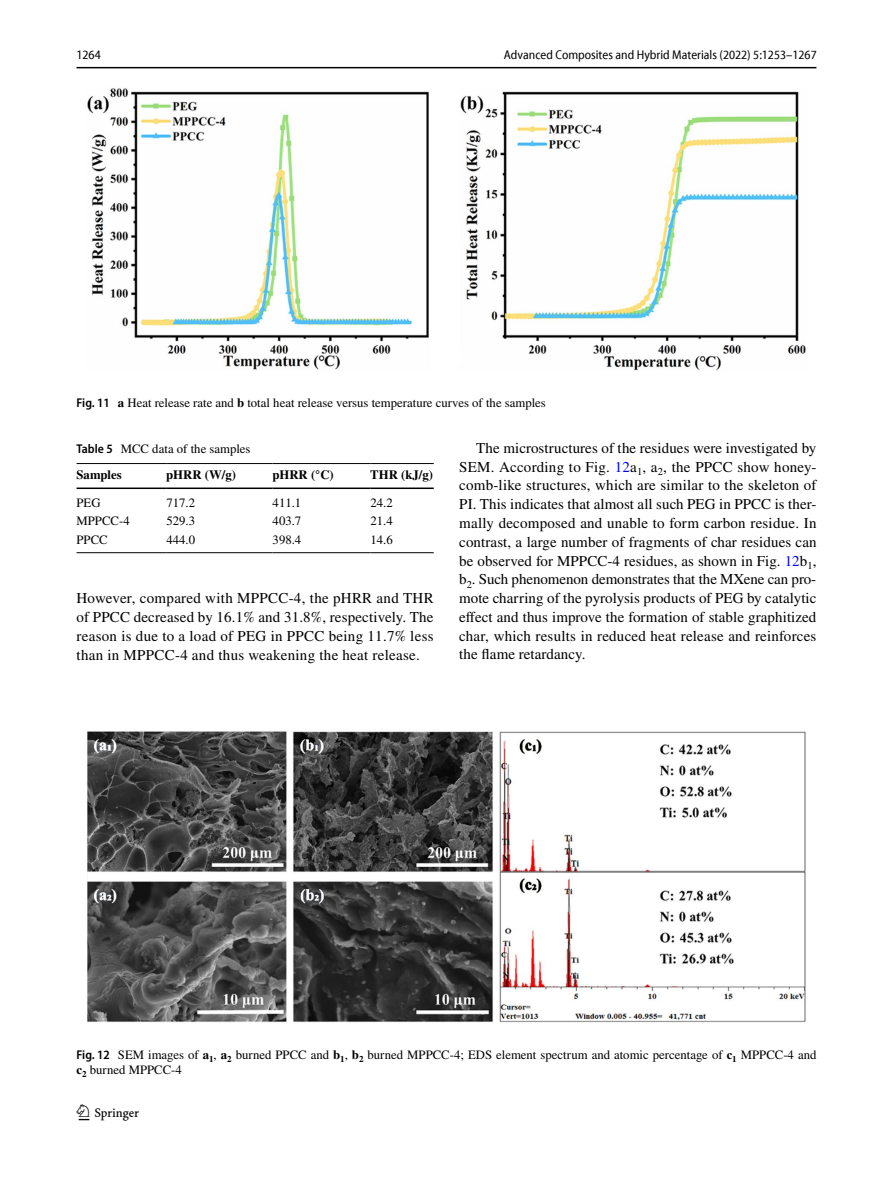
<style>
.page{position:relative;width:893px;height:1187px;background:#fff}
.page>*{position:absolute;margin:0;border:0;box-sizing:border-box;transform-origin:0 0}
.t1{font:22.5px "Springnew Regular 2";color:#000}
.t2{font:15px/18.8px "STIX";letter-spacing:.015em;color:#000;text-align:justify}
.t3{font:12.75px/25.5px "STIX";color:#000}
.t4{font:semi-condensed 12.75px "Myriad Pro Unic";color:#000}
.t5{font:700 12.75px "STIX";color:#000}
.s1{font-family:"Myriad Pro";font-weight:600;font-stretch:semi-condensed}
.s2{font-weight:700}
.s3{color:#00f}
</style>
<div class="page">
<hr style="left:77px;top:67px;width:739px;height:1px;background:#000">
<img style="left:87px;top:88px;width:719px;height:283px">
<hr style="left:77px;top:463px;width:89px;height:1px;background:#000">
<hr style="left:77px;top:487px;width:89px;height:2px;background:#000">
<hr style="left:166px;top:463px;width:106px;height:1px;background:#000">
<hr style="left:166px;top:487px;width:106px;height:2px;background:#000">
<hr style="left:272px;top:463px;width:98px;height:1px;background:#000">
<hr style="left:272px;top:487px;width:98px;height:2px;background:#000">
<hr style="left:370px;top:463px;width:64px;height:1px;background:#000">
<hr style="left:370px;top:487px;width:64px;height:2px;background:#000">
<hr style="left:77px;top:552px;width:89px;height:1px;background:#000">
<hr style="left:166px;top:552px;width:106px;height:1px;background:#000">
<hr style="left:272px;top:552px;width:98px;height:1px;background:#000">
<hr style="left:370px;top:552px;width:64px;height:1px;background:#000">
<img style="left:87px;top:731px;width:719px;height:292px">
<p class="t4" style="left:77px;top:50px;width:26px">1264</p>
<p class="t4" style="left:504px;top:50px;width:314px">Advanced Composites and Hybrid Materials (2022) 5:1253–1267</p>
<p class="t3" style="left:77px;top:390px;width:471px"><span class="s1">Fig. 11</span> <span class="s2">a</span> Heat release rate and <span class="s2">b</span> total heat release versus temperature curves of the samples</p>
<p class="t3" style="left:77px;top:437px;width:176px"><span class="s1">Table 5</span> MCC data of the samples<br><span class="s2">Samples</span></p>
<p class="t2" style="left:459px;top:439px;width:359px;text-indent:17px">The microstructures of the residues were investigated by SEM. According to Fig. <span class="s3">12</span>a<sub>1</sub>, a<sub>2</sub>, the PPCC show honey&shy;comb-like structures, which are similar to the skeleton of PI. This indicates that almost all such PEG in PPCC is ther&shy;mally decomposed and unable to form carbon residue. In contrast, a large number of fragments of char residues can be observed for MPPCC-4 residues, as shown in Fig. <span class="s3">12</span>b<sub>1</sub>, b<sub>2</sub>. Such phenomenon demonstrates that the MXene can pro&shy;mote charring of the pyrolysis products of PEG by catalytic effect and thus improve the formation of stable graphitized char, which results in reduced heat release and reinforces the flame retardancy.</p>
<p class="t5" style="left:166px;top:466px;width:71px">pHRR (W/g)</p>
<p class="t5" style="left:272px;top:466px;width:63px">pHRR (°C)</p>
<p class="t5" style="left:370px;top:466px;width:64px">THR (kJ/g)</p>
<p class="t3" style="left:77px;top:490px;width:26px">PEG</p>
<p class="t3" style="left:166px;top:490px;width:30px">717.2</p>
<p class="t3" style="left:273px;top:490px;width:30px">411.1</p>
<p class="t3" style="left:370px;top:490px;width:24px">24.2</p>
<p class="t3" style="left:77px;top:509px;width:55px">MPPCC-4</p>
<p class="t3" style="left:166px;top:509px;width:30px">529.3</p>
<p class="t3" style="left:273px;top:509px;width:30px">403.7</p>
<p class="t3" style="left:370px;top:509px;width:24px">21.4</p>
<p class="t3" style="left:77px;top:528px;width:33px">PPCC</p>
<p class="t3" style="left:166px;top:528px;width:30px">444.0</p>
<p class="t3" style="left:273px;top:528px;width:30px">398.4</p>
<p class="t3" style="left:370px;top:528px;width:24px">14.6</p>
<p class="t2" style="left:77px;top:590px;width:359px">However, compared with MPPCC-4, the pHRR and THR of PPCC decreased by 16.1% and 31.8%, respectively. The reason is due to a load of PEG in PPCC being 11.7% less than in MPPCC-4 and thus weakening the heat release.</p>
<p class="t3" style="left:77px;top:1047px;width:741px;line-height:15px"><span class="s1">Fig. 12</span> SEM images of <span class="s2">a</span><sub>1</sub>, <span class="s2">a</span><sub>2</sub> burned PPCC and <span class="s2">b</span><sub>1</sub>, <span class="s2">b</span><sub>2</sub> burned MPPCC-4; EDS element spectrum and atomic percentage of <span class="s2">c</span><sub>1</sub> MPPCC-4 and <span class="s2">c</span><sub>2</sub> burned MPPCC-4</p>
<h1 class="t1" style="left:79px;top:1104px;width:62px">1 3</h1>
</div>
